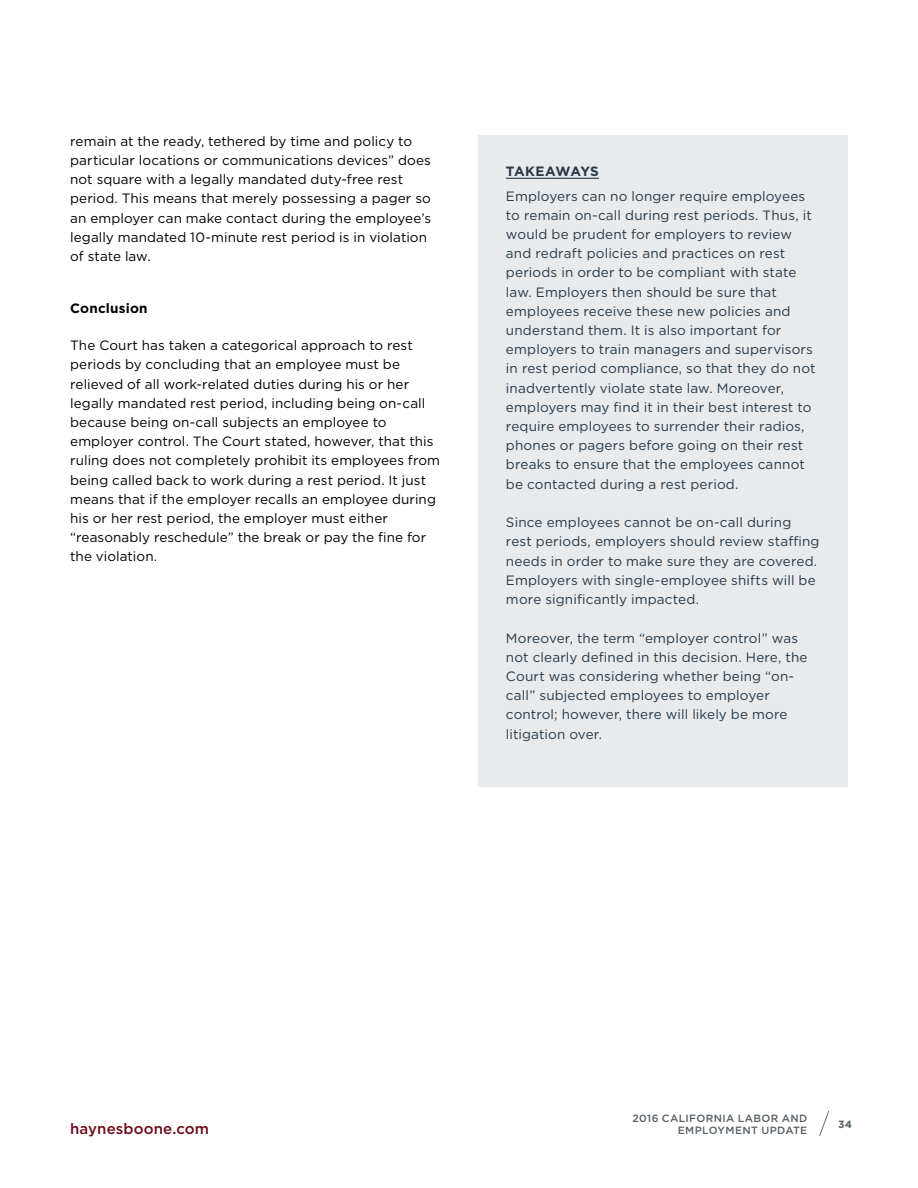
<style>
.page{position:relative;width:918px;height:1188px;background:#fff}
.page>*{position:absolute;margin:0;border:0;box-sizing:border-box;transform-origin:0 0}
.t1{font:500 15px "Gotham";letter-spacing:.01em;color:#6c0b1a}
.t2{font:13.5px/19.2px "Gotham";letter-spacing:.01em;color:#273948}
.t3{font:13.5px/19.2px "Gotham";letter-spacing:.005em;color:#000}
.t4{font:700 13.5px "Gotham";letter-spacing:.015em;color:#000}
.t5{font:700 13.5px "Gotham";letter-spacing:-.005em;color:#273948}
.t6{font:500 10.5px/12px "Gotham";letter-spacing:.035em;color:#575f64;text-align:right}
.t7{font:700 10.5px "Gotham";color:#575f64}
</style>
<div class="page">
<div style="left:478px;top:135px;width:370px;height:651px;background:#e8eaeb"></div>
<svg style="left:819px;top:1112px;width:10px;height:24px"></svg>
<hr style="left:506px;top:178px;width:93px;height:1px;background:#273948">
<p class="t3" style="left:70px;top:131px;width:362px">remain at the ready, tethered by time and policy to particular locations or communications devices” does not square with a legally mandated duty-free rest period. This means that merely possessing a pager so an employer can make contact during the employee’s legally mandated 10-minute rest period is in violation of state law.</p>
<p class="t4" style="left:70px;top:299px;width:79px">Conclusion</p>
<p class="t3" style="left:70px;top:335px;width:371px">The Court has taken a categorical approach to rest periods by concluding that an employee must be relieved of all work-related duties during his or her legally mandated rest period, including being on-call because being on-call subjects an employee to employer control. The Court stated, however, that this ruling does not completely prohibit its employees from being called back to work during a rest period. It just means that if the employer recalls an employee during his or her rest period, the employer must either “reasonably reschedule” the break or pay the fine for the violation.</p>
<p class="t5" style="left:506px;top:162px;width:94px">TAKEAWAYS</p>
<p class="t2" style="left:506px;top:186px;width:311px">Employers can no longer require employees to remain on-call during rest periods. Thus, it would be prudent for employers to review and redraft policies and practices on rest periods in order to be compliant with state law. Employers then should be sure that employees receive these new policies and understand them. It is also important for employers to train managers and supervisors in rest period compliance, so that they do not inadvertently violate state law. Moreover, employers may find it in their best interest to require employees to surrender their radios, phones or pagers before going on their rest breaks to ensure that the employees cannot be contacted during a rest period.</p>
<p class="t2" style="left:506px;top:513px;width:315px">Since employees cannot be on-call during rest periods, employers should review staffing needs in order to make sure they are covered.<br>Employers with single-employee shifts will be more significantly impacted.</p>
<p class="t2" style="left:506px;top:628px;width:303px">Moreover, the term “employer control” was not clearly defined in this decision. Here, the Court was considering whether being “on&shy;call” subjected employees to employer control; however, there will likely be more litigation over.</p>
<p class="t1" style="left:70px;top:1119px;width:141px">haynesboone.com</p>
<p class="t6" style="left:632px;top:1112px;width:176px">2016 CALIFORNIA LABOR AND<br>EMPLOYMENT UPDATE</p>
<p class="t7" style="left:838px;top:1118px;width:16px">34</p>
</div>
